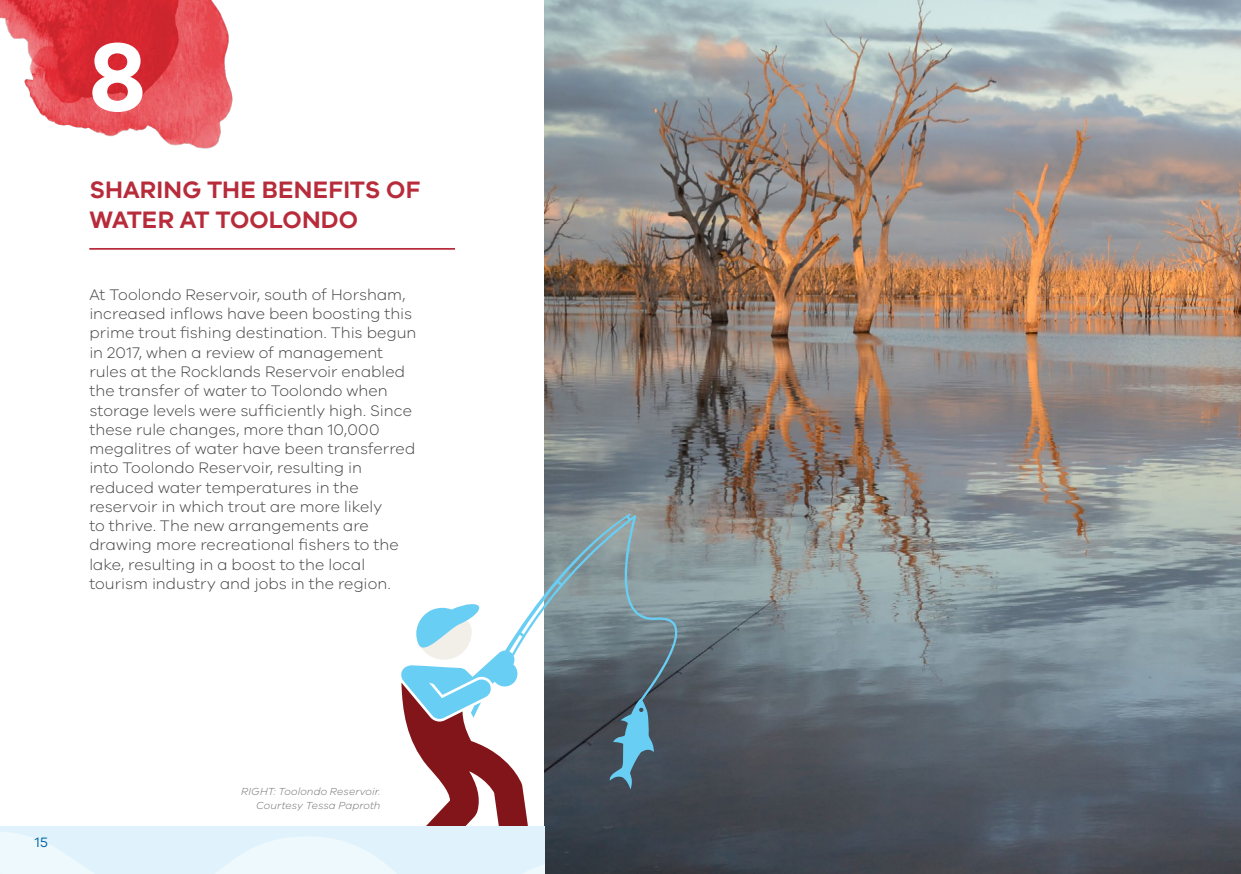
<style>
.page{position:relative;width:1241px;height:874px;background:#fff}
.page>*{position:absolute;margin:0;border:0;box-sizing:border-box;transform-origin:0 0}
.t1{font:600 99.23px "VIC";color:#fff}
.t2{font:600 24.5px/29.8px "VIC";letter-spacing:.005em;color:#b72b3a}
.t3{font:300 15.75px/19.2px "VIC";letter-spacing:.005em;color:#414042}
.t4{font:14px "VIC";color:#0063a5}
.t5{font:italic 300 10.5px/14px "VIC";letter-spacing:.015em;color:#6d6e71;text-align:right}
</style>
<div class="page">
<img style="left:0;top:0;width:379px;height:250px">
<hr style="left:89px;top:248px;width:366px;height:1px;background:#b72b3a">
<img style="left:544px;top:0;width:696px;height:873px">
<svg style="left:401px;top:513px;width:285px;height:276px"></svg>
<svg style="left:412px;top:602px;width:67px;height:57px"></svg>
<svg style="left:0;top:682px;width:544px;height:191px"></svg>
<h1 class="t1" style="left:89px;top:17px;width:58px">8</h1>
<h2 class="t2" style="left:89px;top:174px;width:332px">SHARING THE BENEFITS OF<br>WATER AT TOOLONDO</h2>
<p class="t3" style="left:89px;top:284px;width:328px">At Toolondo Reservoir, south of Horsham, increased inflows have been boosting this prime trout fishing destination. This begun in 2017, when a review of management rules at the Rocklands Reservoir enabled the transfer of water to Toolondo when storage levels were sufficiently high. Since these rule changes, more than 10,000 megalitres of water have been transferred into Toolondo Reservoir, resulting in reduced water temperatures in the reservoir in which trout are more likely<br>to thrive. The new arrangements are drawing more recreational fishers to the lake, resulting in a boost to the local tourism industry and jobs in the region.</p>
<p class="t4" style="left:35px;top:833px;width:15px">15</p>
<p class="t5" style="left:241px;top:784px;width:141px">RIGHT: Toolondo Reservoir.<br>Courtesy Tessa Paproth</p>
</div>
